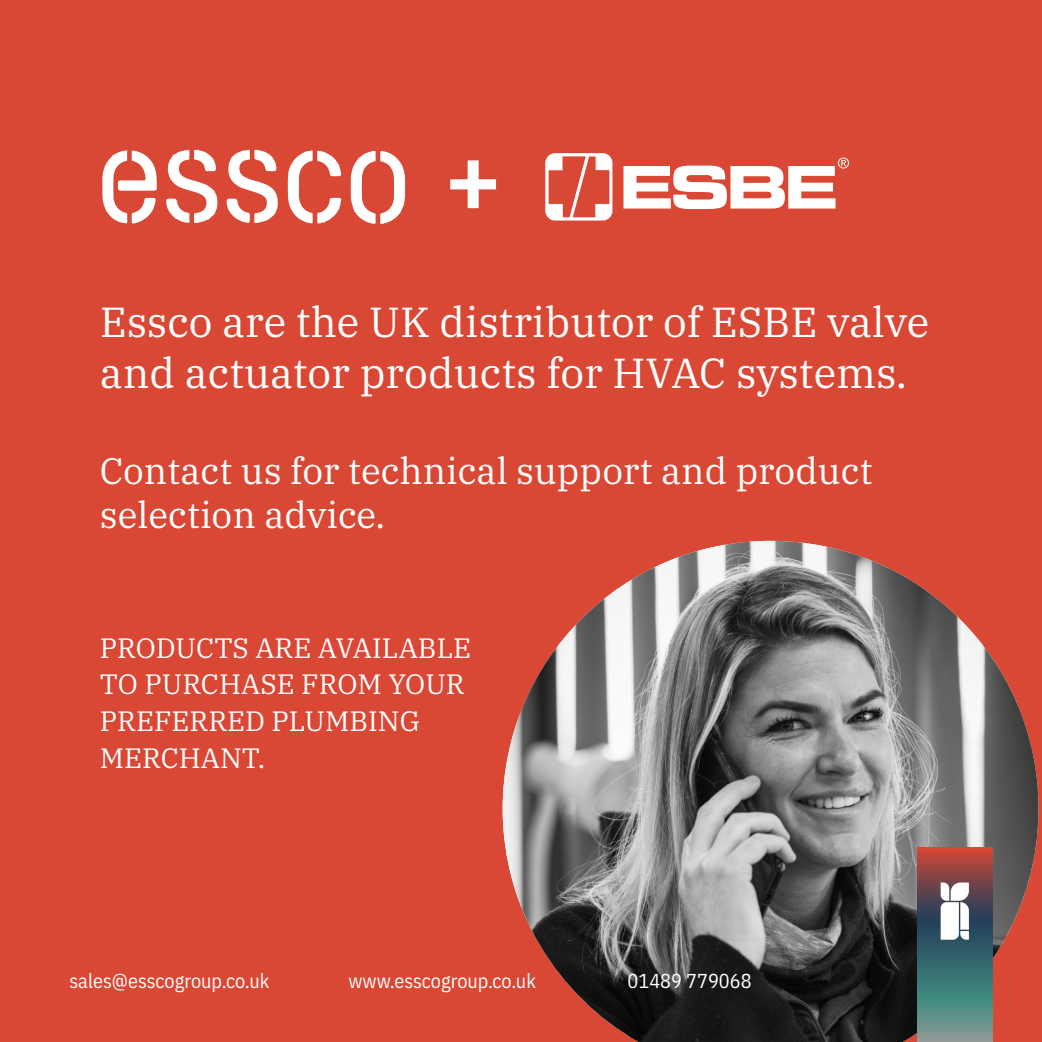
<style>
.page{position:relative;width:1042px;height:1042px;background:#d94735}
.page>*{position:absolute;margin:0;border:0;box-sizing:border-box;transform-origin:0 0}
.t1{font:600 98.35px "IBM Plex Sans";color:#fff}
.t2{font:42px/50.4px "IBM Plex Serif";color:#fff}
.t3{font:36.75px/44.1px "IBM Plex Serif";color:#fff}
.t4{font:28px/36.8px "IBM Plex Serif";color:#fff}
.t5{font:20.12px "IBM Plex Sans Cond";color:#fff}
</style>
<div class="page">
<svg style="left:546px;top:153px;width:66px;height:67px"></svg>
<svg style="left:623px;top:158px;width:226px;height:51px"></svg>
<svg style="left:351px;top:151px;width:54px;height:73px"></svg>
<svg style="left:102px;top:150px;width:55px;height:74px"></svg>
<svg style="left:288px;top:150px;width:53px;height:74px"></svg>
<svg style="left:166px;top:150px;width:51px;height:73px"></svg>
<svg style="left:226px;top:149px;width:52px;height:74px"></svg>
<img style="left:503px;top:541px;width:535px;height:501px">
<svg style="left:917px;top:847px;width:75px;height:195px;background:#5b6668"></svg>
<svg style="left:940px;top:882px;width:29px;height:57px;background:#e0dfe2"></svg>
<p class="t1" style="left:444px;top:102px;width:60px">+</p>
<p class="t2" style="left:100px;top:293px;width:831px">Essco are the UK distributor of ESBE valve and actuator products for HVAC systems.</p>
<p class="t3" style="left:100px;top:446px;width:774px">Contact us for technical support and product selection advice.</p>
<p class="t4" style="left:100px;top:627px;width:373px">PRODUCTS ARE AVAILABLE<br>TO PURCHASE FROM YOUR<br>PREFERRED PLUMBING</p>
<p class="t4" style="left:100px;top:737px;width:167px">MERCHANT.</p>
<p class="t5" style="left:69px;top:965px;width:202px">sales@esscogroup.co.uk</p>
<p class="t5" style="left:348px;top:965px;width:189px">www.esscogroup.co.uk</p>
<p class="t5" style="left:627px;top:965px;width:126px">01489 779068</p>
</div>
